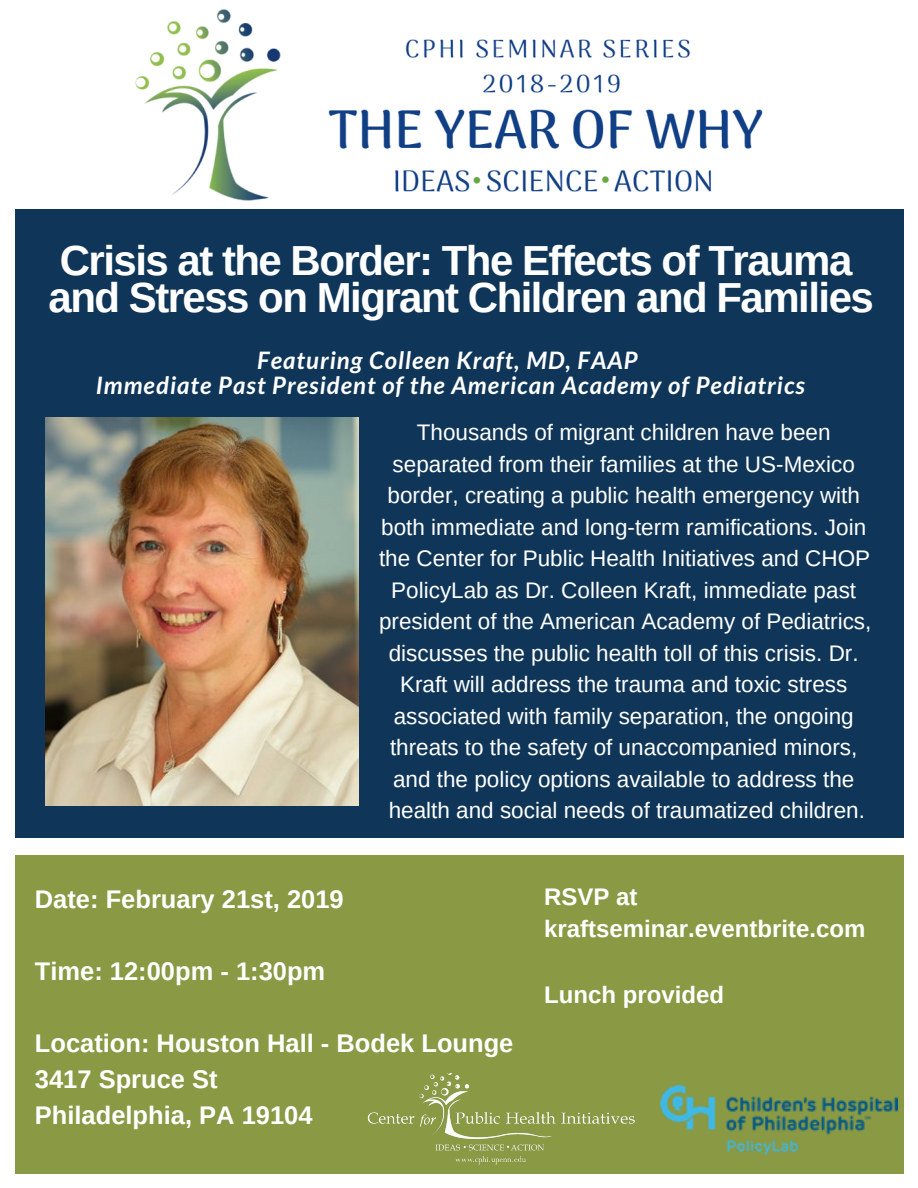
<style>
.page{position:relative;width:918px;height:1188px;background:#fff}
.page>*{position:absolute;margin:0;border:0;box-sizing:border-box;transform-origin:0 0}
.t1{font:700 42px/36.8px "Arimo";letter-spacing:-.035em;color:#fff}
.t2{font:700 25.5px/36px "Arimo";color:#fff}
.t3{font:italic 700 24px/25.5px "Lato";letter-spacing:.045em;color:#fff;text-align:center}
.t4{font:700 24px/32.7px "Arimo";color:#fff}
.t5{font:22.5px/31.5px "Arimo";color:#fff;text-align:center}
</style>
<div class="page">
<div style="left:15px;top:209px;width:889px;height:629px;background:#0f3658"></div>
<div style="left:15px;top:855px;width:888px;height:319px;background:#899944"></div>
<img style="left:367px;top:1074px;width:268px;height:91px">
<img style="left:135px;top:9px;width:628px;height:192px">
<img style="left:46px;top:418px;width:313px;height:388px">
<img style="left:660px;top:1085px;width:238px;height:69px">
<h1 class="t1" style="left:49px;top:242px;width:827px">Crisis at the Border: The Effects of Trauma and Stress on Migrant Children and Families</h1>
<p class="t3" style="left:96px;top:347px;width:711px">Featuring Colleen Kraft, MD, FAAP<br>Immediate Past President of the American Academy of Pediatrics</p>
<p class="t5" style="left:379px;top:416px;width:494px">Thousands of migrant children have been separated from their families at the US-Mexico border, creating a public health emergency with both immediate and long-term ramifications. Join the Center for Public Health Initiatives and CHOP PolicyLab as Dr. Colleen Kraft, immediate past president of the American Academy of Pediatrics, discusses the public health toll of this crisis. Dr.<br>Kraft will address the trauma and toxic stress associated with family separation, the ongoing threats to the safety of unaccompanied minors, and the policy options available to address the health and social needs of traumatized children.</p>
<p class="t2" style="left:35px;top:881px;width:310px">Date: February 21st, 2019</p>
<p class="t2" style="left:35px;top:953px;width:292px">Time: 12:00pm - 1:30pm</p>
<p class="t2" style="left:35px;top:1025px;width:480px">Location: Houston Hall - Bodek Lounge<br>3417 Spruce St<br>Philadelphia, PA 19104</p>
<p class="t4" style="left:544px;top:880px;width:323px">RSVP at kraftseminar.eventbrite.com</p>
<p class="t4" style="left:544px;top:978px;width:181px">Lunch provided</p>
</div>
